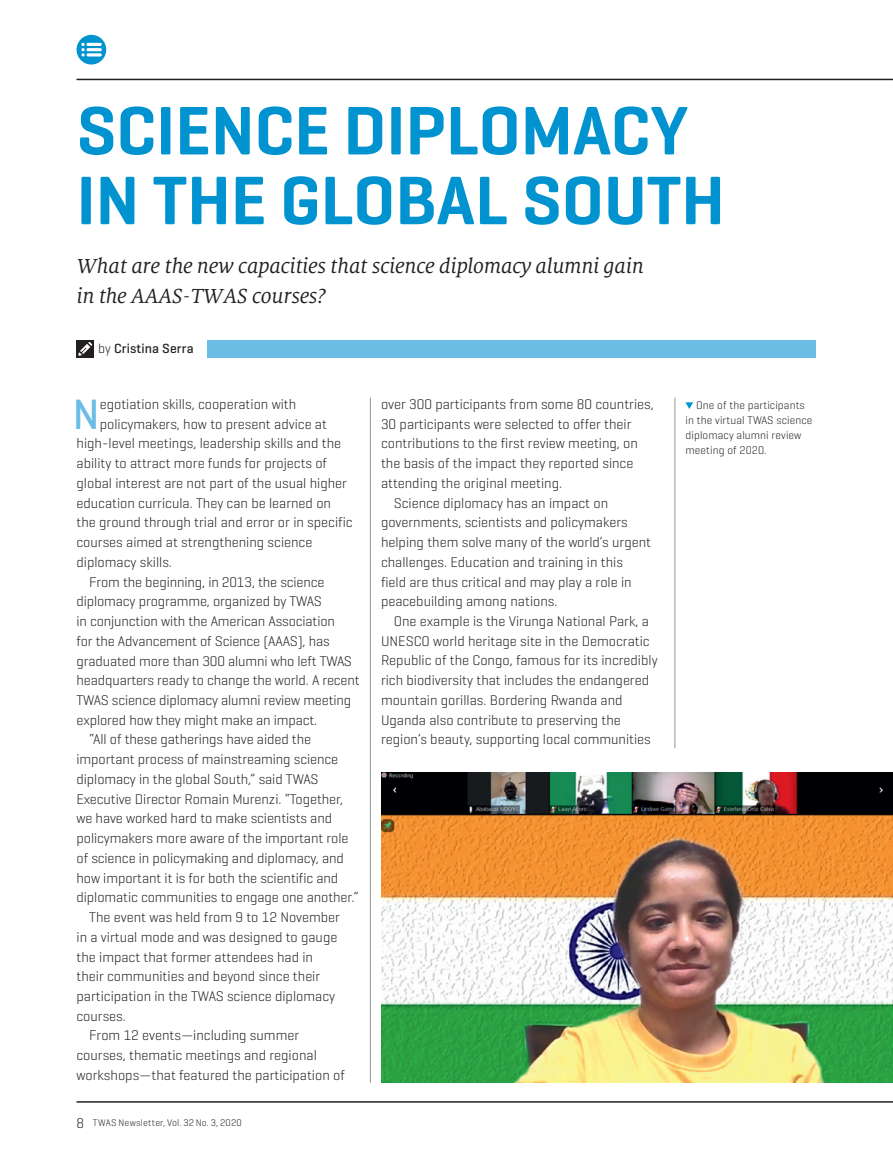
<style>
.page{position:relative;width:893px;height:1170px;background:#fff}
.page>*{position:absolute;margin:0;border:0;box-sizing:border-box;transform-origin:0 0}
.t1{font:600 69.75px/69.8px "Geogrotesque";color:#0093d0}
.t2{font:500 43.2px "Geogrotesque";color:#6bbde5}
.t3{font:italic 22.5px/30px "Milo Serif OT";letter-spacing:-.01em;color:#231f20}
.t4{font:300 14.25px "Geogrotesque";color:#231f20}
.t5{font:500 13.5px "Geogrotesque";letter-spacing:.01em;color:#231f20}
.t6{font:300 11.25px/15px "Geogrotesque";letter-spacing:.01em;color:#231f20}
.t7{font:300 9.75px "Geogrotesque";letter-spacing:.02em;color:#231f20}
.s1{font-weight:300}
.s2{font-size:14.25px}
</style>
<div class="page">
<hr style="left:77px;top:79px;width:816px;height:1px;background:#231f20">
<div style="left:77px;top:35px;width:29px;height:29px;background:#0093d0;border-radius:50%"></div>
<hr style="left:77px;top:1101px;width:816px;height:1px;background:#231f20">
<hr style="left:370px;top:397px;width:1px;height:685px;background:#939598">
<hr style="left:674px;top:397px;width:1px;height:351px;background:#939598">
<div style="left:207px;top:340px;width:609px;height:17px;background:#6bbde5"></div>
<svg style="left:81px;top:43px;width:21px;height:13px"></svg>
<svg style="left:685px;top:402px;width:8px;height:7px"></svg>
<div style="left:77px;top:340px;width:17px;height:17px;background:#231f20"></div>
<svg style="left:78px;top:342px;width:14px;height:14px"></svg>
<img style="left:381px;top:772px;width:512px;height:310px">
<h1 class="t1" style="left:77px;top:95px;width:650px">SCIENCE DIPLOMACY<br>IN THE GLOBAL SOUTH</h1>
<h3 class="t3" style="left:77px;top:251px;width:569px">What are the new capacities that science diplomacy alumni gain in the AAAS-TWAS courses?</h3>
<p class="t5" style="left:98px;top:340px;width:97px"><span class="s1">by</span> Cristina Serra</p>
<h2 class="t2" style="left:73px;top:387px;width:28px">N</h2>
<p class="t4" style="left:100px;top:395px;width:198px">egotiation skills, cooperation with</p>
<p class="t4" style="left:100px;top:415px;width:229px">policymakers, how to present advice at</p>
<p class="t4" style="left:77px;top:434px;width:266px">high-level meetings, leadership skills and the</p>
<p class="t4" style="left:77px;top:454px;width:252px">ability to attract more funds for projects of</p>
<p class="t4" style="left:77px;top:474px;width:272px">global interest are not part of the usual higher</p>
<p class="t4" style="left:77px;top:494px;width:256px">education curricula. They can be learned on</p>
<p class="t4" style="left:77px;top:513px;width:278px">the ground through trial and error or in specific</p>
<p class="t4" style="left:77px;top:533px;width:237px">courses aimed at strengthening science</p>
<p class="t4" style="left:77px;top:553px;width:97px">diplomacy skills.</p>
<p class="t4" style="left:89px;top:573px;width:237px">From the beginning, in 2013, the science</p>
<p class="t4" style="left:77px;top:592px;width:247px">diplomacy programme, organized by TWAS</p>
<p class="t4" style="left:77px;top:612px;width:260px">in conjunction with the American Association</p>
<p class="t4" style="left:77px;top:632px;width:255px">for the Advancement of Science (AAAS), has</p>
<p class="t4" style="left:77px;top:651px;width:277px">graduated more than 300 alumni who left TWAS</p>
<p class="t4" style="left:77px;top:671px;width:285px">headquarters ready to change the world. A recent</p>
<p class="t4" style="left:77px;top:691px;width:276px">TWAS science diplomacy alumni review meeting</p>
<p class="t4" style="left:77px;top:711px;width:242px">explored how they might make an impact.</p>
<p class="t4" style="left:89px;top:730px;width:223px">“All of these gatherings have aided the</p>
<p class="t4" style="left:77px;top:750px;width:263px">important process of mainstreaming science</p>
<p class="t4" style="left:77px;top:770px;width:243px">diplomacy in the global South,” said TWAS</p>
<p class="t4" style="left:77px;top:789px;width:268px">Executive Director Romain Murenzi. “Together,</p>
<p class="t4" style="left:77px;top:809px;width:257px">we have worked hard to make scientists and</p>
<p class="t4" style="left:77px;top:829px;width:273px">policymakers more aware of the important role</p>
<p class="t4" style="left:77px;top:849px;width:269px">of science in policymaking and diplomacy, and</p>
<p class="t4" style="left:77px;top:868px;width:263px">how important it is for both the scientific and</p>
<p class="t4" style="left:77px;top:888px;width:284px">diplomatic communities to engage one another.”</p>
<p class="t4" style="left:89px;top:908px;width:252px">The event was held from 9 to 12 November</p>
<p class="t4" style="left:77px;top:928px;width:262px">in a virtual mode and was designed to gauge</p>
<p class="t4" style="left:77px;top:947px;width:238px">the impact that former attendees had in</p>
<p class="t4" style="left:77px;top:967px;width:245px">their communities and beyond since their</p>
<p class="t4" style="left:77px;top:987px;width:260px">participation in the TWAS science diplomacy</p>
<p class="t4" style="left:77px;top:1006px;width:51px">courses.</p>
<p class="t4" style="left:89px;top:1026px;width:211px">From 12 events—including summer</p>
<p class="t4" style="left:77px;top:1046px;width:242px">courses, thematic meetings and regional</p>
<p class="t4" style="left:77px;top:1066px;width:270px">workshops—that featured the participation of</p>
<p class="t7" style="left:77px;top:1116px;width:167px"><span class="s2">8</span> TWAS Newsletter, Vol. 32 No. 3, 2020</p>
<p class="t4" style="left:381px;top:395px;width:274px">over 300 participants from some 80 countries,</p>
<p class="t4" style="left:381px;top:415px;width:252px">30 participants were selected to offer their</p>
<p class="t4" style="left:381px;top:434px;width:258px">contributions to the first review meeting, on</p>
<p class="t4" style="left:381px;top:454px;width:254px">the basis of the impact they reported since</p>
<p class="t4" style="left:381px;top:474px;width:183px">attending the original meeting.</p>
<p class="t4" style="left:394px;top:494px;width:216px">Science diplomacy has an impact on</p>
<p class="t4" style="left:381px;top:513px;width:248px">governments, scientists and policymakers</p>
<p class="t4" style="left:381px;top:533px;width:272px">helping them solve many of the world’s urgent</p>
<p class="t4" style="left:381px;top:553px;width:243px">challenges. Education and training in this</p>
<p class="t4" style="left:381px;top:572px;width:252px">field are thus critical and may play a role in</p>
<p class="t4" style="left:381px;top:592px;width:178px">peacebuilding among nations.</p>
<p class="t4" style="left:394px;top:612px;width:257px">One example is the Virunga National Park, a</p>
<p class="t4" style="left:381px;top:632px;width:270px">UNESCO world heritage site in the Democratic</p>
<p class="t4" style="left:381px;top:651px;width:278px">Republic of the Congo, famous for its incredibly</p>
<p class="t4" style="left:381px;top:671px;width:270px">rich biodiversity that includes the endangered</p>
<p class="t4" style="left:381px;top:691px;width:243px">mountain gorillas. Bordering Rwanda and</p>
<p class="t4" style="left:381px;top:710px;width:241px">Uganda also contribute to preserving the</p>
<p class="t4" style="left:381px;top:730px;width:271px">region’s beauty, supporting local communities</p>
<p class="t6" style="left:685px;top:397px;width:128px;text-indent:11px">One of the participants in the virtual TWAS science diplomacy alumni review meeting of 2020.</p>
</div>
